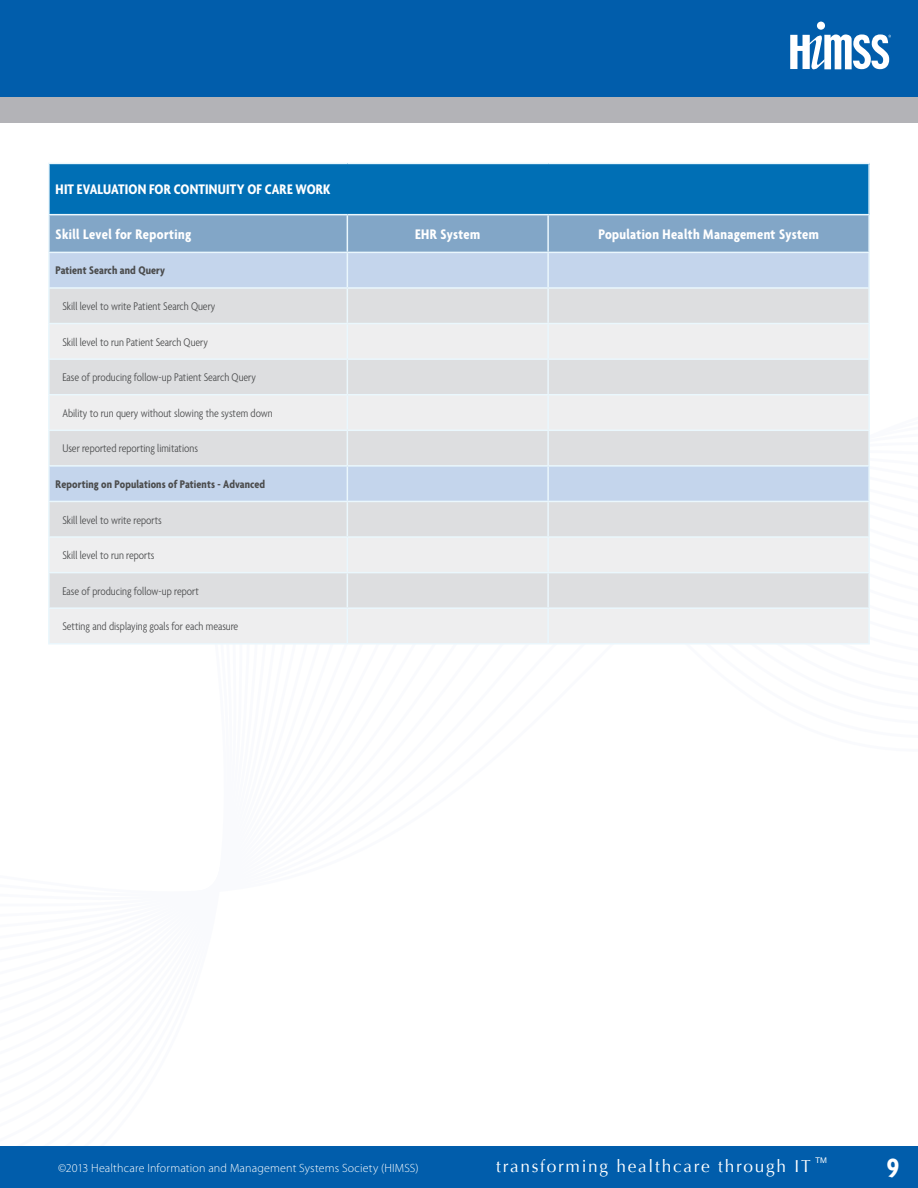
<style>
.page{position:relative;width:918px;height:1188px;background:#fff}
.page>*{position:absolute;margin:0;border:0;box-sizing:border-box;transform-origin:0 0}
.t1{font:700 condensed 28.5px "Agenda";color:#fff}
.t2{font:17.25px "Optima";letter-spacing:.1em;color:#fff}
.t3{font:700 condensed 15px "Agenda";letter-spacing:.025em;color:#fff}
.t4{font:700 condensed 15px "Agenda";letter-spacing:.06em;color:#fff}
.t5{font:300 condensed 12px "Agenda";color:#4b4c4d}
.t6{font:700 condensed 12px "Agenda";letter-spacing:.01em;color:#4b4c4d}
.t7{font:300 12px "Myriad Pro";letter-spacing:.015em;color:#fff}
.t8{font:7.8px "Helvetica Neue";color:#fff}
</style>
<div class="page">
<div style="left:0;top:0;width:918px;height:97px;background:#015dab"></div>
<div style="left:0;top:97px;width:918px;height:26px;background:#b3b3b7"></div>
<div style="left:0;top:1146px;width:918px;height:42px;background:#015dab"></div>
<div style="left:817px;top:22px;width:8px;height:8px;background:#fff;border-radius:50%"></div>
<svg style="left:790px;top:34px;width:101px;height:36px"></svg>
<div style="left:49px;top:163px;width:820px;height:52px;background:#006fb5"></div>
<div style="left:50px;top:215px;width:818px;height:37px;background:#82a6c7"></div>
<div style="left:50px;top:253px;width:818px;height:34px;background:#c4d5ec"></div>
<div style="left:50px;top:289px;width:818px;height:34px;background:#dddee0"></div>
<svg style="left:50px;top:324px;width:818px;height:319px;background:#e1e4e8"></svg>
<hr style="left:347px;top:215px;width:1px;height:37px;background:#eaf7fd">
<hr style="left:547px;top:215px;width:2px;height:37px;background:#eaf7fd">
<hr style="left:347px;top:253px;width:1px;height:34px;background:#eaf7fd">
<hr style="left:547px;top:253px;width:2px;height:34px;background:#eaf7fd">
<hr style="left:347px;top:289px;width:1px;height:34px;background:#eaf7fd">
<hr style="left:547px;top:289px;width:2px;height:34px;background:#eaf7fd">
<hr style="left:347px;top:324px;width:1px;height:34px;background:#eaf7fd">
<hr style="left:547px;top:324px;width:2px;height:34px;background:#eaf7fd">
<hr style="left:347px;top:360px;width:1px;height:34px;background:#eaf7fd">
<hr style="left:547px;top:360px;width:2px;height:34px;background:#eaf7fd">
<hr style="left:347px;top:395px;width:1px;height:35px;background:#eaf7fd">
<hr style="left:547px;top:395px;width:2px;height:35px;background:#eaf7fd">
<hr style="left:347px;top:431px;width:1px;height:34px;background:#eaf7fd">
<hr style="left:547px;top:431px;width:2px;height:34px;background:#eaf7fd">
<hr style="left:347px;top:467px;width:1px;height:34px;background:#eaf7fd">
<hr style="left:547px;top:467px;width:2px;height:34px;background:#eaf7fd">
<hr style="left:347px;top:502px;width:1px;height:34px;background:#eaf7fd">
<hr style="left:547px;top:502px;width:2px;height:34px;background:#eaf7fd">
<hr style="left:347px;top:538px;width:1px;height:34px;background:#eaf7fd">
<hr style="left:547px;top:538px;width:2px;height:34px;background:#eaf7fd">
<hr style="left:347px;top:573px;width:1px;height:34px;background:#eaf7fd">
<hr style="left:547px;top:573px;width:2px;height:34px;background:#eaf7fd">
<hr style="left:347px;top:609px;width:1px;height:34px;background:#eaf7fd">
<hr style="left:547px;top:609px;width:2px;height:34px;background:#eaf7fd">
<hr style="left:48px;top:163px;width:299px;height:1px;background:#eaf7fd">
<hr style="left:48px;top:164px;width:2px;height:50px;background:#eaf7fd">
<hr style="left:347px;top:163px;width:201px;height:1px;background:#eaf7fd">
<hr style="left:548px;top:163px;width:322px;height:1px;background:#eaf7fd">
<hr style="left:868px;top:164px;width:2px;height:50px;background:#eaf7fd">
<hr style="left:48px;top:214px;width:299px;height:1px;background:#eaf7fd">
<hr style="left:48px;top:215px;width:2px;height:37px;background:#eaf7fd">
<hr style="left:347px;top:214px;width:201px;height:1px;background:#eaf7fd">
<hr style="left:548px;top:214px;width:322px;height:1px;background:#eaf7fd">
<hr style="left:868px;top:215px;width:2px;height:37px;background:#eaf7fd">
<hr style="left:48px;top:252px;width:299px;height:1px;background:#eaf7fd">
<hr style="left:48px;top:253px;width:2px;height:34px;background:#eaf7fd">
<hr style="left:347px;top:252px;width:201px;height:1px;background:#eaf7fd">
<hr style="left:548px;top:252px;width:322px;height:1px;background:#eaf7fd">
<hr style="left:868px;top:253px;width:2px;height:34px;background:#eaf7fd">
<hr style="left:48px;top:467px;width:2px;height:34px;background:#eaf7fd">
<hr style="left:868px;top:467px;width:2px;height:34px;background:#eaf7fd">
<hr style="left:48px;top:287px;width:299px;height:2px;background:#eaf7fd">
<hr style="left:48px;top:289px;width:2px;height:34px;background:#eaf7fd">
<hr style="left:347px;top:287px;width:201px;height:2px;background:#eaf7fd">
<hr style="left:548px;top:287px;width:322px;height:2px;background:#eaf7fd">
<hr style="left:868px;top:289px;width:2px;height:34px;background:#eaf7fd">
<hr style="left:48px;top:323px;width:299px;height:1px;background:#eaf7fd">
<hr style="left:48px;top:324px;width:2px;height:34px;background:#eaf7fd">
<hr style="left:347px;top:323px;width:201px;height:1px;background:#eaf7fd">
<hr style="left:548px;top:323px;width:322px;height:1px;background:#eaf7fd">
<hr style="left:868px;top:324px;width:2px;height:34px;background:#eaf7fd">
<hr style="left:48px;top:358px;width:299px;height:2px;background:#eaf7fd">
<hr style="left:48px;top:360px;width:2px;height:34px;background:#eaf7fd">
<hr style="left:347px;top:358px;width:201px;height:2px;background:#eaf7fd">
<hr style="left:548px;top:358px;width:322px;height:2px;background:#eaf7fd">
<hr style="left:868px;top:360px;width:2px;height:34px;background:#eaf7fd">
<hr style="left:48px;top:394px;width:299px;height:1px;background:#eaf7fd">
<hr style="left:48px;top:395px;width:2px;height:35px;background:#eaf7fd">
<hr style="left:347px;top:394px;width:201px;height:1px;background:#eaf7fd">
<hr style="left:548px;top:394px;width:322px;height:1px;background:#eaf7fd">
<hr style="left:868px;top:395px;width:2px;height:35px;background:#eaf7fd">
<hr style="left:48px;top:430px;width:299px;height:1px;background:#eaf7fd">
<hr style="left:48px;top:431px;width:2px;height:34px;background:#eaf7fd">
<hr style="left:347px;top:430px;width:201px;height:1px;background:#eaf7fd">
<hr style="left:548px;top:430px;width:322px;height:1px;background:#eaf7fd">
<hr style="left:868px;top:431px;width:2px;height:34px;background:#eaf7fd">
<hr style="left:48px;top:465px;width:299px;height:2px;background:#eaf7fd">
<hr style="left:347px;top:465px;width:201px;height:2px;background:#eaf7fd">
<hr style="left:548px;top:465px;width:322px;height:2px;background:#eaf7fd">
<hr style="left:48px;top:501px;width:299px;height:1px;background:#eaf7fd">
<hr style="left:48px;top:502px;width:2px;height:34px;background:#eaf7fd">
<hr style="left:347px;top:501px;width:201px;height:1px;background:#eaf7fd">
<hr style="left:548px;top:501px;width:322px;height:1px;background:#eaf7fd">
<hr style="left:868px;top:502px;width:2px;height:34px;background:#eaf7fd">
<hr style="left:48px;top:573px;width:2px;height:34px;background:#eaf7fd">
<hr style="left:868px;top:573px;width:2px;height:34px;background:#eaf7fd">
<hr style="left:48px;top:536px;width:299px;height:2px;background:#eaf7fd">
<hr style="left:48px;top:538px;width:2px;height:34px;background:#eaf7fd">
<hr style="left:347px;top:536px;width:201px;height:2px;background:#eaf7fd">
<hr style="left:548px;top:536px;width:322px;height:2px;background:#eaf7fd">
<hr style="left:868px;top:538px;width:2px;height:34px;background:#eaf7fd">
<hr style="left:48px;top:572px;width:299px;height:1px;background:#eaf7fd">
<hr style="left:347px;top:572px;width:201px;height:1px;background:#eaf7fd">
<hr style="left:548px;top:572px;width:322px;height:1px;background:#eaf7fd">
<hr style="left:48px;top:607px;width:299px;height:2px;background:#eaf7fd">
<hr style="left:48px;top:609px;width:2px;height:34px;background:#eaf7fd">
<hr style="left:347px;top:607px;width:201px;height:2px;background:#eaf7fd">
<hr style="left:548px;top:607px;width:322px;height:2px;background:#eaf7fd">
<hr style="left:868px;top:609px;width:2px;height:34px;background:#eaf7fd">
<hr style="left:48px;top:643px;width:299px;height:2px;background:#eaf7fd">
<hr style="left:347px;top:643px;width:201px;height:2px;background:#eaf7fd">
<hr style="left:548px;top:643px;width:322px;height:2px;background:#eaf7fd">
<p class="t4" style="left:56px;top:182px;width:276px">HIT Evaluati on for Conti nuity of Care Work</p>
<p class="t3" style="left:56px;top:226px;width:137px">Skill Level for Reporting</p>
<p class="t3" style="left:415px;top:226px;width:66px">EHR System</p>
<p class="t3" style="left:598px;top:226px;width:222px">Population Health Management System</p>
<p class="t6" style="left:56px;top:264px;width:111px">Patient Search and Query</p>
<p class="t5" style="left:62px;top:300px;width:155px">Skill level to write Patient Search Query</p>
<p class="t5" style="left:62px;top:335px;width:147px">Skill level to run Patient Search Query</p>
<p class="t5" style="left:62px;top:371px;width:195px">Ease of producing follow-up Patient Search Query</p>
<p class="t5" style="left:62px;top:406px;width:212px">Ability to run query without slowing the system down</p>
<p class="t5" style="left:62px;top:442px;width:137px">User reported reporting limitations</p>
<p class="t6" style="left:56px;top:478px;width:211px">Reporting on Populations of Patients - Advanced</p>
<p class="t5" style="left:62px;top:513px;width:101px">Skill level to write reports</p>
<p class="t5" style="left:62px;top:549px;width:94px">Skill level to run reports</p>
<p class="t5" style="left:62px;top:584px;width:138px">Ease of producing follow-up report</p>
<p class="t5" style="left:62px;top:620px;width:178px">Setting and displaying goals for each measure</p>
<h2 class="t2" style="left:496px;top:1156px;width:316px">transforming healthcare through IT</h2>
<p class="t8" style="left:816px;top:1155px;width:13px">TM</p>
<p class="t7" style="left:58px;top:1162px;width:362px">©2013 Healthcare Information and Management Systems Society (HIMSS)</p>
<h1 class="t1" style="left:887px;top:1152px;width:14px">9</h1>
</div>
